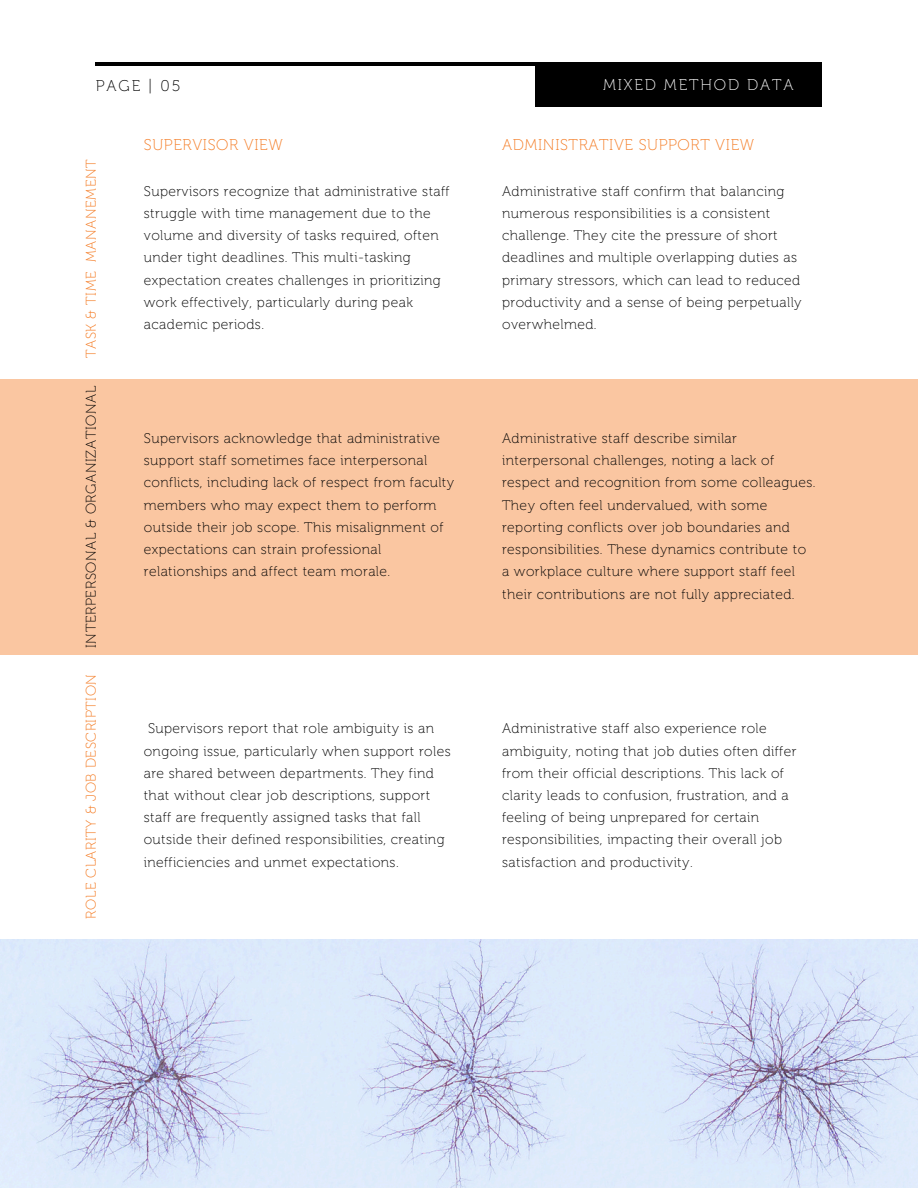
<style>
.page{position:relative;width:918px;height:1188px;background:#fff}
.page>*{position:absolute;margin:0;border:0;box-sizing:border-box;transform-origin:0 0}
.t1{font:15.6px "Museo 100";letter-spacing:.04em;color:#f47920}
.t2{font:15.6px "Museo 100";letter-spacing:.12em;color:#fff}
.t3{font:15.6px "Museo 100";letter-spacing:.12em;color:#000}
.t4{font:14.1px "Museo 100";letter-spacing:.04em;color:#f47920}
.t5{font:14.1px "Museo 100";letter-spacing:.04em;color:#000}
.t6{font:13.95px/22.2px "Museo 100";letter-spacing:.03em;color:#000}
</style>
<div class="page">
<hr style="left:96px;top:62px;width:725px;height:4px;background:#000">
<div style="left:535px;top:62px;width:287px;height:44px;background:#000"></div>
<div style="left:0;top:379px;width:918px;height:275px;background:#fac6a1"></div>
<img style="left:0;top:939px;width:918px;height:249px">
<p class="t3" style="left:96px;top:76px;width:86px">PAGE | 05</p>
<p class="t2" style="left:603px;top:75px;width:192px">MIXED METHOD DATA</p>
<h1 class="t4" style="left:83px;top:358px;width:200px;rotate:-90deg">TASK &amp; TIME MANANEMENT</h1>
<h1 class="t5" style="left:83px;top:648px;width:263px;rotate:-90deg">INTERPERSONAL &amp; ORGANIZATIONAL</h1>
<h1 class="t4" style="left:83px;top:919px;width:246px;rotate:-90deg">ROLE CLARITY &amp; JOB DESCRIPTION</h1>
<h1 class="t1" style="left:144px;top:135px;width:140px">SUPERVISOR VIEW</h1>
<h1 class="t1" style="left:502px;top:135px;width:254px">ADMINISTRATIVE SUPPORT VIEW</h1>
<h1 class="t6" style="left:144px;top:180px;width:307px">Supervisors recognize that administrative staff struggle with time management due to the volume and diversity of tasks required, often under tight deadlines. This multi-tasking expectation creates challenges in prioritizing work effectively, particularly during peak academic periods.</h1>
<h1 class="t6" style="left:502px;top:180px;width:301px">Administrative staff confirm that balancing numerous responsibilities is a consistent challenge. They cite the pressure of short deadlines and multiple overlapping duties as primary stressors, which can lead to reduced productivity and a sense of being perpetually overwhelmed.</h1>
<p class="t6" style="left:144px;top:427px;width:312px">Supervisors acknowledge that administrative support staff sometimes face interpersonal conflicts, including lack of respect from faculty members who may expect them to perform outside their job scope. This misalignment of expectations can strain professional relationships and affect team morale.</p>
<p class="t6" style="left:502px;top:427px;width:315px">Administrative staff describe similar interpersonal challenges, noting a lack of respect and recognition from some colleagues.<br>They often feel undervalued, with some reporting conflicts over job boundaries and responsibilities. These dynamics contribute to a workplace culture where support staff feel their contributions are not fully appreciated.</p>
<p class="t6" style="left:144px;top:718px;width:308px;text-indent:4px">Supervisors report that role ambiguity is an ongoing issue, particularly when support roles are shared between departments. They find that without clear job descriptions, support staff are frequently assigned tasks that fall outside their defined responsibilities, creating inefficiencies and unmet expectations.</p>
<p class="t6" style="left:502px;top:718px;width:296px">Administrative staff also experience role ambiguity, noting that job duties often differ from their official descriptions. This lack of clarity leads to confusion, frustration, and a feeling of being unprepared for certain responsibilities, impacting their overall job satisfaction and productivity.</p>
</div>
